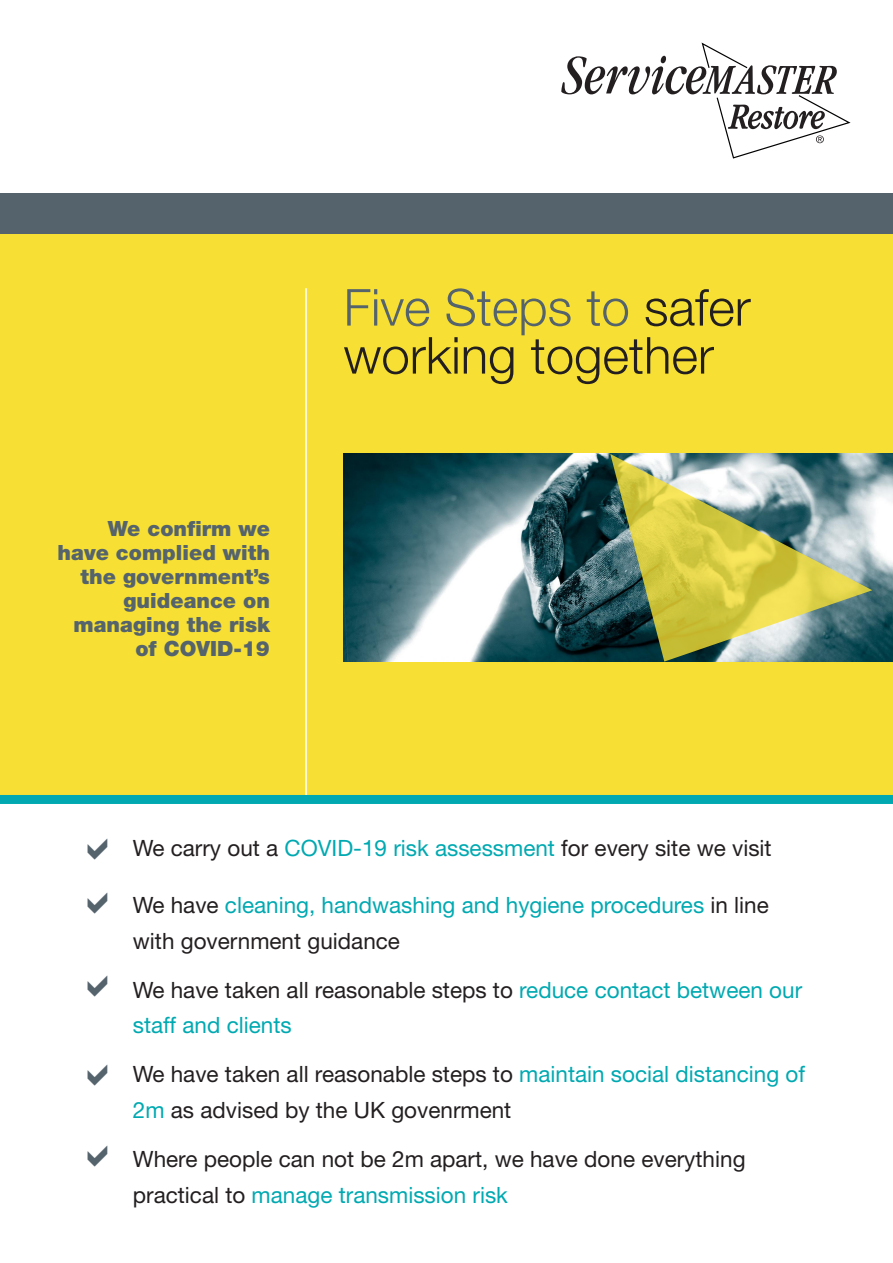
<style>
.page{position:relative;width:893px;height:1263px;background:#fff}
.page>*{position:absolute;margin:0;border:0;box-sizing:border-box;transform-origin:0 0}
.new_front_header{font:300 51px/48px "Helvetica Neue LT Std";color:#231f20}
.body_bulleted{font:22.5px "Helvetica Neue LT Std";color:#231f20}
.body_bulleted-2{font:22.5px "Helvetica Neue LT Std";color:#00a9b1}
.body_black{font:900 21px/24px "Helvetica Neue LT Std";color:#55636c;text-align:right}
.s1{color:#55636c}
.s2{color:#00a9b1}
.s3{color:#231f20}
</style>
<div class="page">
<div style="left:0;top:234px;width:893px;height:564px;background:#f7e033"></div>
<svg style="left:561px;top:43px;width:289px;height:116px"></svg>
<div style="left:0;top:194px;width:893px;height:40px;background:#55636c"></div>
<hr style="left:305px;top:288px;width:2px;height:509px;background:#fff">
<img style="left:344px;top:454px;width:549px;height:208px">
<div style="left:0;top:795px;width:893px;height:9px;background:#00a9b1"></div>
<svg style="left:610px;top:454px;width:262px;height:208px;background:#a1ac75"></svg>
<p class="body_black" style="left:58px;top:516px;width:214px">We confirm we have complied with the government’s guideance on managing the risk of COVID-19</p>
<p class="new_front_header" style="left:344px;top:282px;width:409px"><span class="s1">Five Steps to</span> safer working together</p>
<p class="body_bulleted" style="left:133px;top:834px;width:640px">We carry out a <span class="s2">COVID-19 risk assessment</span> for every site we visit</p>
<p class="body_bulleted-2" style="left:133px;top:892px;width:637px"><span class="s3">We have</span> cleaning, handwashing and hygiene procedures <span class="s3">in line</span></p>
<p class="body_bulleted" style="left:133px;top:927px;width:269px">with government guidance</p>
<p class="body_bulleted" style="left:133px;top:976px;width:671px">We have taken all reasonable steps to <span class="s2">reduce contact between our</span></p>
<p class="body_bulleted-2" style="left:133px;top:1012px;width:160px">staff and clients</p>
<p class="body_bulleted" style="left:133px;top:1061px;width:674px">We have taken all reasonable steps to <span class="s2">maintain social distancing of</span></p>
<p class="body_bulleted" style="left:133px;top:1096px;width:380px"><span class="s2">2m</span> as advised by the UK govenrment</p>
<p class="body_bulleted" style="left:133px;top:1145px;width:614px">Where people can not be 2m apart, we have done everything</p>
<p class="body_bulleted-2" style="left:133px;top:1181px;width:377px"><span class="s3">practical to</span> manage transmission risk</p>
</div>
